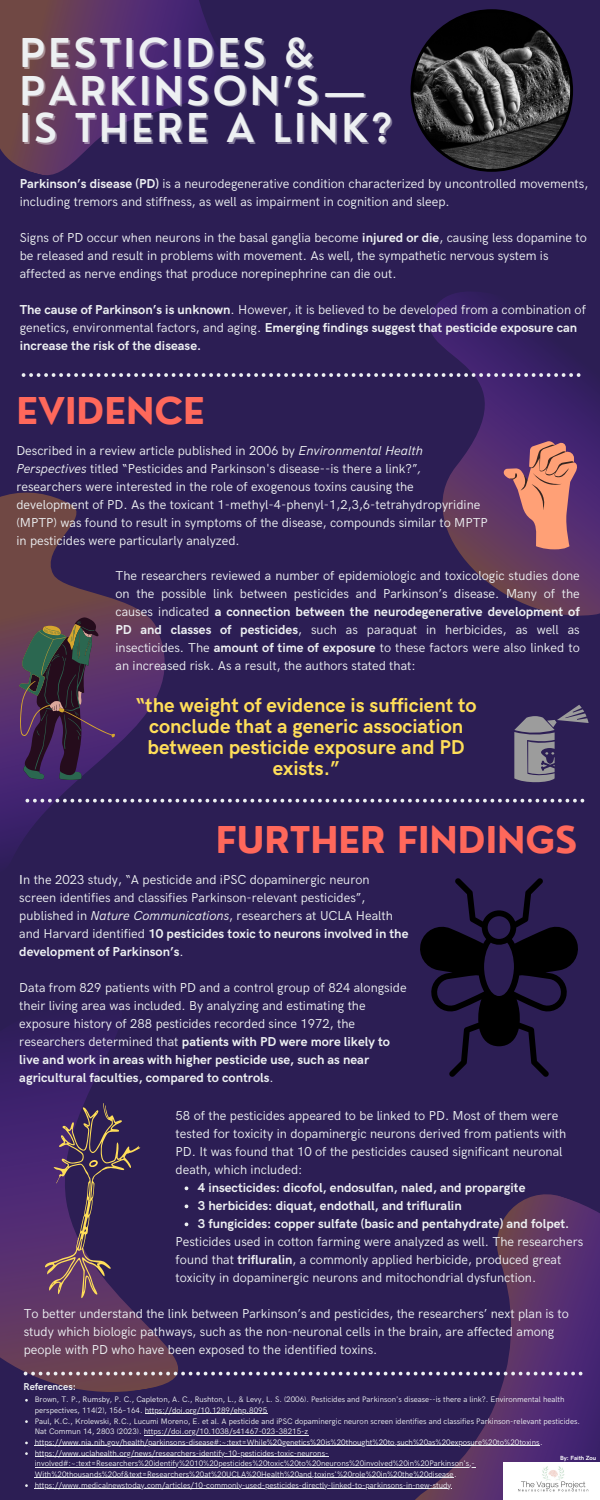
<style>
.page{position:relative;width:600px;height:1500px;background:#2c1e54}
.page>*{position:absolute;margin:0;border:0;box-sizing:border-box;transform-origin:0 0}
.t1{font:600 38.7px "Nourd";letter-spacing:.09em;color:#edf0f2}
.t2{font:700 36px "Nourd";color:#ff685b}
.t3{font:700 20.2px/21px "HK Grotesk";color:#ffde59;text-align:center}
.t4{font:13px/18px "HK Grotesk";color:#edf0f2}
.t5{font:700 13px/18px "HK Grotesk";color:#edf0f2}
.t6{font:700 10px "HK Grotesk";color:#edf0f2}
.t7{font:8px/10.7px "HK Grotesk";color:#edf0f2}
.t8{font:700 6px "HK Grotesk";color:#fff}
.s1{font-weight:700}
.s2{font-weight:400}
.s3{font-style:italic}
.s4{font-weight:500}
</style>
<div class="page">
<svg style="left:0;top:1027px;width:250px;height:387px"></svg>
<svg style="left:376px;top:1194px;width:224px;height:306px"></svg>
<svg style="left:0;top:0;width:223px;height:175px"></svg>
<svg style="left:0;top:492px;width:223px;height:362px"></svg>
<svg style="left:429px;top:292px;width:171px;height:324px"></svg>
<svg style="left:410px;top:9px;width:163px;height:163px"></svg>
<svg style="left:22px;top:373px;width:558px;height:4px"></svg>
<svg style="left:26px;top:799px;width:558px;height:4px"></svg>
<svg style="left:19px;top:617px;width:96px;height:163px;background:#46324d"></svg>
<svg style="left:503px;top:441px;width:75px;height:108px;background:#ae6a6f"></svg>
<svg style="left:185px;top:1186px;width:3px;height:4px"></svg>
<svg style="left:185px;top:1204px;width:3px;height:4px"></svg>
<svg style="left:185px;top:1222px;width:3px;height:4px"></svg>
<svg style="left:420px;top:878px;width:158px;height:199px"></svg>
<svg style="left:514px;top:705px;width:75px;height:78px"></svg>
<svg style="left:43px;top:1100px;width:100px;height:202px"></svg>
<svg style="left:24px;top:1372px;width:558px;height:3px"></svg>
<img style="left:503px;top:1462px;width:97px;height:38px">
<hr style="left:145px;top:1414px;width:122px;height:1px;background:#edf0f2">
<hr style="left:144px;top:1435px;width:164px;height:1px;background:#edf0f2">
<hr style="left:35px;top:1446px;width:505px;height:1px;background:#edf0f2">
<hr style="left:35px;top:1456px;width:294px;height:1px;background:#edf0f2">
<hr style="left:35px;top:1467px;width:440px;height:1px;background:#edf0f2">
<hr style="left:35px;top:1478px;width:419px;height:1px;background:#edf0f2">
<hr style="left:35px;top:1488px;width:417px;height:1px;background:#edf0f2">
<p class="t1" style="left:20px;top:28px;width:296px">PESTICIDES &amp;</p>
<h3 class="t1" style="left:20px;top:66px;width:348px">PARKINSON’S—</h3>
<h3 class="t1" style="left:20px;top:103px;width:374px">IS THERE A LINK?</h3>
<h3 class="t4" style="left:20px;top:176px;width:570px"><span class="s1">Parkinson’s disease (PD)</span> is a neurodegenerative condition characterized by uncontrolled movements, including tremors and stiffness, as well as impairment in cognition and sleep.</h3>
<p class="t4" style="left:20px;top:230px;width:569px">Signs of PD occur when neurons in the basal ganglia become <span class="s1">injured or die</span>, causing less dopamine to be released and result in problems with movement. As well, the sympathetic nervous system is affected as nerve endings that produce norepinephrine can die out.</p>
<p class="t5" style="left:20px;top:302px;width:568px">The cause of Parkinson’s is unknown<span class="s2">. However, it is believed to be developed from a combination of genetics, environmental factors, and aging.</span> Emerging findings suggest that pesticide exposure can increase the risk of the disease.</p>
<p class="t2" style="left:16px;top:388px;width:190px">EVIDENCE</p>
<p class="t4" style="left:16px;top:442px;width:473px">Described in a review article published in 2006 by <span class="s3">Environmental Health Perspectives</span> titled “Pesticides and Parkinson's disease--is there a link?”<span class="s3">, </span>researchers were interested in the role of exogenous toxins causing the development of PD. As the toxicant 1-methyl-4-phenyl-1,2,3,6-tetrahydropyridine (MPTP) was found to result in symptoms of the disease, compounds similar to MPTP in pesticides were particularly analyzed.</p>
<h3 class="t4" style="left:116px;top:567px;width:466px;text-align:justify">The researchers reviewed a number of epidemiologic and toxicologic studies done on the possible link between pesticides and Parkinson’s disease. Many of the causes indicated <span class="s1">a connection between the neurodegenerative development of PD and classes of pesticides</span>, such as paraquat in herbicides, as well as insecticides. The <span class="s1">amount of time of exposure</span> to these factors were also linked to an increased risk. As a result, the authors stated that:</h3>
<p class="t3" style="left:136px;top:696px;width:342px">“the weight of evidence is sufficient to conclude that a generic association between pesticide exposure and PD exists.”</p>
<h2 class="t2" style="left:216px;top:817px;width:363px">FURTHER FINDINGS</h2>
<h3 class="t4" style="left:19px;top:871px;width:391px"><span class="s4">I</span>n the 2023 study, “A pesticide and iPSC dopaminergic neuron screen identifies and classifies Parkinson-relevant pesticides”, published in <span class="s3">Nature Communications</span>, researchers at UCLA Health and Harvard identified <span class="s1">10 pesticides toxic to neurons involved in the development of Parkinson’s</span>.</h3>
<p class="t4" style="left:19px;top:979px;width:389px">Data from 829 patients with PD and a control group of 824 alongside their living area was included. By analyzing and estimating the exposure history of 288 pesticides recorded since 1972, the researchers determined that <span class="s1">patients with PD were more likely to live and work in areas with higher pesticide use, such as near agricultural faculties, compared to controls</span>.</p>
<p class="t4" style="left:176px;top:1108px;width:392px">58 of the pesticides appeared to be linked to PD. Most of them were tested for toxicity in dopaminergic neurons derived from patients with PD. It was found that 10 of the pesticides caused significant neuronal death, which included:</p>
<p class="t5" style="left:198px;top:1180px;width:329px">4 insecticides: dicofol, endosulfan, naled, and propargite</p>
<h3 class="t5" style="left:198px;top:1198px;width:266px">3 herbicides: diquat, endothall, and trifluralin</h3>
<h3 class="t5" style="left:198px;top:1216px;width:373px">3 fungicides: copper sulfate (basic and pentahydrate) and folpet.</h3>
<p class="t4" style="left:176px;top:1234px;width:409px">Pesticides used in cotton farming were analyzed as well. The researchers found that <span class="s1">trifluralin</span>, a commonly applied herbicide, produced great toxicity in dopaminergic neurons and mitochondrial dysfunction.</p>
<p class="t4" style="left:24px;top:1305px;width:547px">To better understand the link between Parkinson’s and pesticides, the researchers’ next plan is to study which biologic pathways, such as the non-neuronal cells in the brain, are affected among people with PD who have been exposed to the identified toxins.</p>
<h3 class="t6" style="left:24px;top:1381px;width:54px">References:</h3>
<p class="t7" style="left:35px;top:1395px;width:531px">Brown, T. P., Rumsby, P. C., Capleton, A. C., Rushton, L., &amp; Levy, L. S. (2006). Pesticides and Parkinson's disease--is there a link?. Environmental health perspectives, 114(2), 156–164. https://doi.org/10.1289/ehp.8095</p>
<p class="t7" style="left:35px;top:1416px;width:547px">Paul, K.C., Krolewski, R.C., Lucumi Moreno, E. et al. A pesticide and iPSC dopaminergic neuron screen identifies and classifies Parkinson-relevant pesticides.<br>Nat Commun 14, 2803 (2023). https://doi.org/10.1038/s41467-023-38215-z</p>
<p class="t7" style="left:35px;top:1437px;width:510px">https://www.nia.nih.gov/health/parkinsons-disease#:~:text=While%20genetics%20is%20thought%20to,such%20as%20exposure%20to%20toxins.</p>
<h3 class="t7" style="left:35px;top:1448px;width:295px">https://www.uclahealth.org/news/researchers-identify-10-pesticides-toxic-neurons-</h3>
<p class="t7" style="left:35px;top:1459px;width:442px">involved#:~:text=Researchers%20identify%2010%20pesticides%20toxic%20to%20neurons%20involved%20in%20Parkinson's,-</p>
<p class="t7" style="left:35px;top:1469px;width:424px">With%20thousands%20of&amp;text=Researchers%20at%20UCLA%20Health%20and,toxins'%20role%20in%20the%20disease. https://www.medicalnewstoday.com/articles/10-commonly-used-pesticides-directly-linked-to-parkinsons-in-new-study</p>
<p class="t8" style="left:560px;top:1455px;width:37px">By: Faith Zou</p>
</div>
